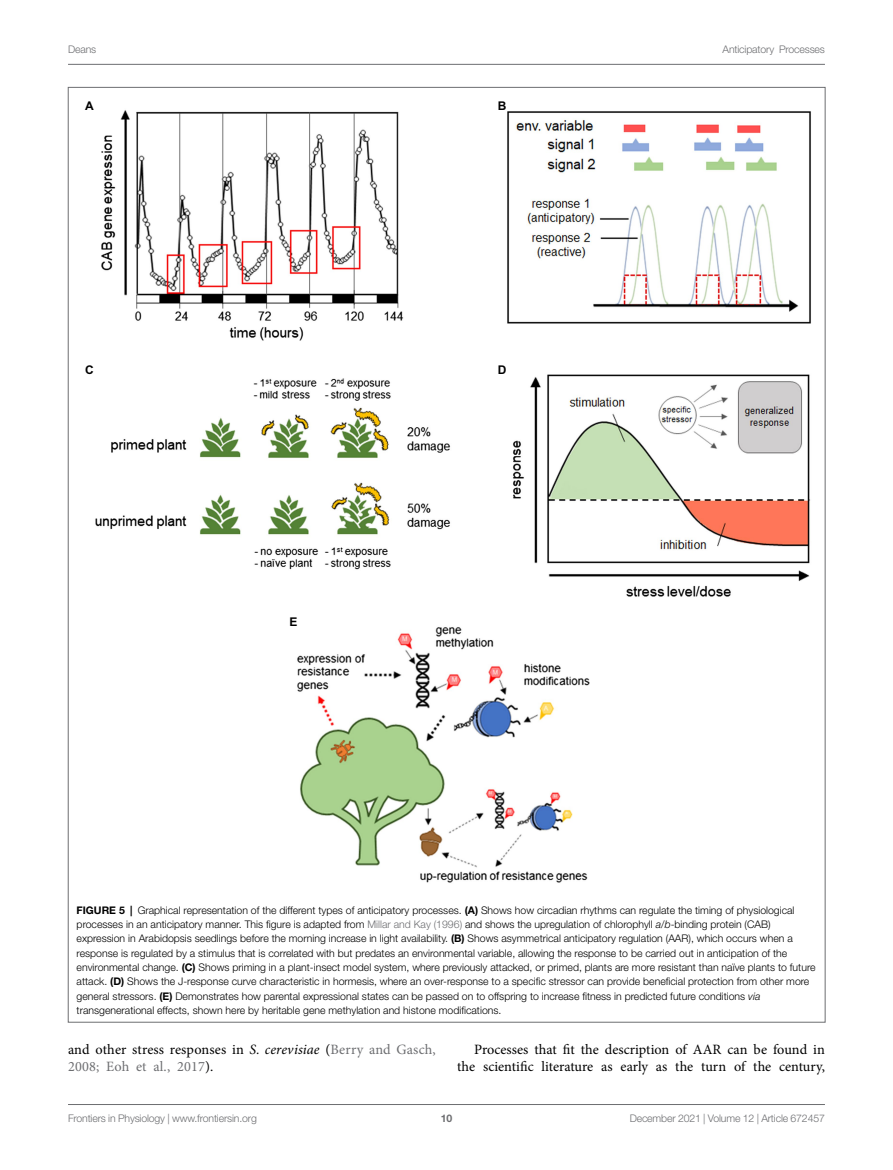
<style>
.page{position:relative;width:893px;height:1170px;background:#fff}
.page>*{position:absolute;margin:0;border:0;box-sizing:border-box;transform-origin:0 0}
.TEXT{font:14.25px/17.2px "Minion Pro";color:#000;text-align:right}
.TEXT-2{font:14.25px/17.2px "Minion Pro";letter-spacing:.01em;color:#6d6e71}
.t1{font:700 12px "Arial";color:#000}
.FIG_LEG{font:300 10.5px/14.2px "Helvetica Neue LT Std";color:#000}
.t2{font:300 10.5px "Helvetica Neue LT Std";letter-spacing:-.015em;color:#6d6e71}
.t3{font:700 10.5px "Helvetica Neue LT Std";color:#6d6e71}
.s1{font-weight:700}
.s2{color:#6d6e71}
.s3{font-style:italic}
.s4{color:#000}
.s5{font-style:italic;color:#000}
</style>
<div class="page">
<hr style="left:68px;top:64px;width:757px;height:1px;background:#6d6e71">
<hr style="left:68px;top:1104px;width:757px;height:1px;background:#6d6e71">
<img style="left:95px;top:110px;width:716px;height:773px">
<p class="t2" style="left:68px;top:42px;width:30px">Deans</p>
<p class="t2" style="left:722px;top:42px;width:104px">Anticipatory Processes</p>
<p class="t1" style="left:85px;top:98px;width:10px">A</p>
<p class="t1" style="left:498px;top:98px;width:10px">B</p>
<p class="t1" style="left:85px;top:362px;width:10px">C</p>
<p class="t1" style="left:498px;top:362px;width:10px">D</p>
<p class="t1" style="left:289px;top:613px;width:10px">E</p>
<p class="FIG_LEG" style="left:77px;top:902px;width:740px"><span class="s1">FIGURE 5 |</span> Graphical representation of the different types of anticipatory processes. <span class="s1">(A)</span> Shows how circadian rhythms can regulate the timing of physiological processes in an anticipatory manner. This figure is adapted from <span class="s2">Millar and Kay (1996)</span> and shows the upregulation of chlorophyll <span class="s3">a</span>/<span class="s3">b</span>-binding protein (CAB) expression in Arabidopsis seedlings before the morning increase in light availability. <span class="s1">(B)</span> Shows asymmetrical anticipatory regulation (AAR), which occurs when a response is regulated by a stimulus that is correlated with but predates an environmental variable, allowing the response to be carried out in anticipation of the environmental change. <span class="s1">(C)</span> Shows priming in a plant-insect model system, where previously attacked, or primed, plants are more resistant than naïve plants to future attack. <span class="s1">(D)</span> Shows the J-response curve characteristic in hormesis, where an over-response to a specific stressor can provide beneficial protection from other more general stressors. <span class="s1">(E)</span> Demonstrates how parental expressional states can be passed on to offspring to increase fitness in predicted future conditions <span class="s3">via </span>transgenerational effects, shown here by heritable gene methylation and histone modifications.</p>
<p class="TEXT-2" style="left:68px;top:1040px;width:369px"><span class="s4">and other stress responses in</span> <span class="s5">S. cerevisiae</span> <span class="s4">(</span>Berry and Gasch,<br>2008; Eoh et al., 2017<span class="s4">).</span></p>
<p class="TEXT" style="left:457px;top:1040px;width:369px">Processes that fit the description of AAR can be found in the scientific literature as early as the turn of the century,</p>
<p class="t2" style="left:68px;top:1111px;width:190px">Frontiers in Physiology | www.frontiersin.org</p>
<p class="t3" style="left:441px;top:1111px;width:13px">10</p>
<p class="t2" style="left:630px;top:1111px;width:197px">December 2021 | Volume 12 | Article 672457</p>
</div>
